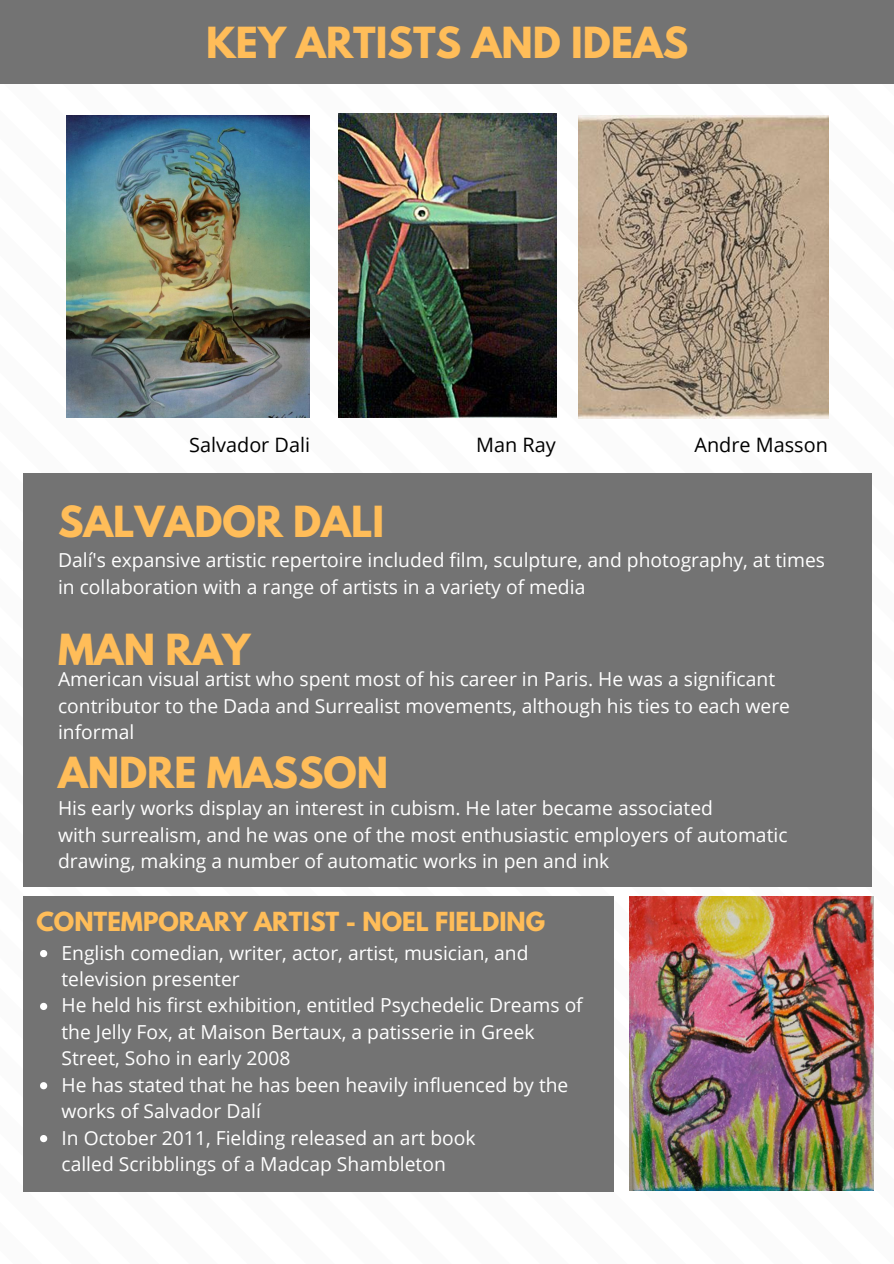
<style>
.page{position:relative;width:894px;height:1264px;background:#fff}
.page>*{position:absolute;margin:0;border:0;box-sizing:border-box;transform-origin:0 0}
.t1{font:700 37.95px "League Spartan";color:#ffbd59}
.t2{font:700 23.25px "League Spartan";color:#ffbd59}
.t3{font:19.8px "Open Sans";color:#000}
.t4{font:19.2px/26.4px "Open Sans";color:#fff}
</style>
<div class="page">
<img style="left:0;top:83px;width:893px;height:1109px">
<div style="left:0;top:0;width:893px;height:83px;background:#737373"></div>
<div style="left:23px;top:473px;width:848px;height:413px;background:#737373"></div>
<img style="left:338px;top:114px;width:218px;height:303px">
<img style="left:66px;top:115px;width:244px;height:302px">
<img style="left:578px;top:115px;width:250px;height:303px">
<div style="left:23px;top:896px;width:590px;height:295px;background:#737373"></div>
<svg style="left:40px;top:950px;width:7px;height:7px"></svg>
<svg style="left:40px;top:1002px;width:7px;height:8px"></svg>
<svg style="left:40px;top:1082px;width:7px;height:7px"></svg>
<svg style="left:40px;top:1135px;width:7px;height:7px"></svg>
<img style="left:629px;top:896px;width:243px;height:294px">
<h1 class="t1" style="left:206px;top:24px;width:483px">KEY ARTISTS AND IDEAS</h1>
<p class="t3" style="left:189px;top:431px;width:122px">Salvador Dali</p>
<p class="t3" style="left:476px;top:431px;width:81px">Man Ray</p>
<p class="t3" style="left:694px;top:431px;width:135px">Andre Masson</p>
<h1 class="t1" style="left:58px;top:502px;width:327px">SALVADOR DALI</h1>
<p class="t4" style="left:58px;top:546px;width:768px">Dalí's expansive artistic repertoire included film, sculpture, and photography, at times in collaboration with a range of artists in a variety of media</p>
<h1 class="t1" style="left:58px;top:630px;width:194px">MAN RAY</h1>
<p class="t4" style="left:58px;top:665px;width:733px">American visual artist who spent most of his career in Paris. He was a significant contributor to the Dada and Surrealist movements, although his ties to each were informal</p>
<h1 class="t1" style="left:58px;top:754px;width:331px">ANDRE MASSON</h1>
<p class="t4" style="left:58px;top:794px;width:730px">His early works display an interest in cubism. He later became associated<br>with surrealism, and he was one of the most enthusiastic employers of automatic drawing, making a number of automatic works in pen and ink</p>
<p class="t2" style="left:36px;top:910px;width:510px">CONTEMPORARY ARTIST - NOEL FIELDING</p>
<p class="t4" style="left:61px;top:938px;width:522px">English comedian, writer, actor, artist, musician, and television presenter<br>He held his first exhibition, entitled Psychedelic Dreams of the Jelly Fox, at Maison Bertaux, a patisserie in Greek Street, Soho in early 2008<br>He has stated that he has been heavily influenced by the works of Salvador Dalí<br>In October 2011, Fielding released an art book<br>called Scribblings of a Madcap Shambleton</p>
</div>
